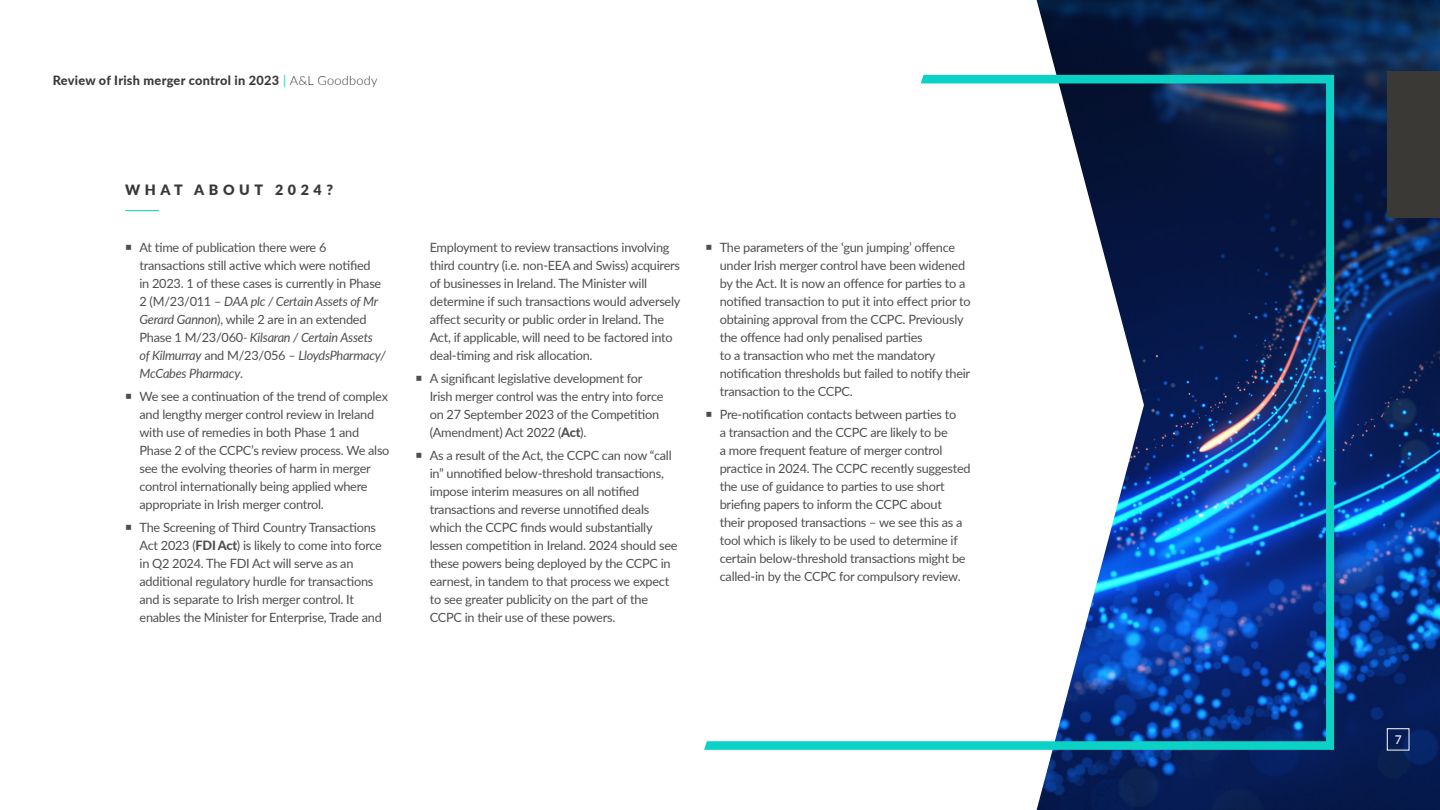
<style>
.page{position:relative;width:1440px;height:810px;background:#fff}
.page>*{position:absolute;margin:0;border:0;box-sizing:border-box;transform-origin:0 0}
.t1{font:900 14.25px "Lato";letter-spacing:.32em;color:#3b3936}
.t2{font:12.75px/18px "Lato";letter-spacing:-.02em;color:#4f4e4c}
.t3{font:800 12.75px "Lato";letter-spacing:.02em;color:#3b3936}
.t4{font:500 12px "Lato";color:#fff}
.s1{font-weight:400;color:#0bd2c5}
.s2{font-weight:300}
.s3{font-style:italic}
.s4{font-weight:800}
</style>
<div class="page">
<img style="left:1037px;top:0;width:403px;height:810px">
<svg style="left:704px;top:75px;width:630px;height:675px"></svg>
<div style="left:1388px;top:71px;width:52px;height:147px;background:#3b3936"></div>
<div style="left:1387px;top:728px;width:22px;height:22px;border:1px solid #fff"></div>
<svg style="left:125px;top:210px;width:35px;height:1px"></svg>
<svg style="left:707px;top:244px;width:4px;height:5px"></svg>
<svg style="left:707px;top:412px;width:4px;height:5px"></svg>
<p class="t3" style="left:53px;top:71px;width:326px">Review of Irish merger control in 2023 <span class="s1">|</span> <span class="s2">A&amp;L Goodbody</span></p>
<p class="t1" style="left:125px;top:179px;width:210px">WHAT ABOUT 2024?</p>
<p class="t2" style="left:140px;top:237px;width:248px">At time of publication there were 6 transactions still active which were notified<br>in 2023. 1 of these cases is currently in Phase 2 (M/23/011 – <span class="s3">DAA plc / Certain Assets of Mr Gerard Gannon</span>), while 2 are in an extended Phase 1 M/23/060<span class="s3">- Kilsaran / Certain Assets of Kilmurray</span> and M/23/056 <span class="s3">– LloydsPharmacy/ McCabes Pharmacy</span>.</p>
<p class="t2" style="left:140px;top:387px;width:251px">We see a continuation of the trend of complex and lengthy merger control review in Ireland with use of remedies in both Phase 1 and Phase 2 of the CCPC’s review process. We also see the evolving theories of harm in merger control internationally being applied where appropriate in Irish merger control.</p>
<p class="t2" style="left:140px;top:518px;width:244px">The Screening of Third Country Transactions Act 2023 (<span class="s4">FDI Act</span>) is likely to come into force in Q2 2024. The FDI Act will serve as an additional regulatory hurdle for transactions and is separate to Irish merger control. It enables the Minister for Enterprise, Trade and</p>
<p class="t2" style="left:430px;top:237px;width:252px">Employment to review transactions involving third country (i.e. non-EEA and Swiss) acquirers of businesses in Ireland. The Minister will determine if such transactions would adversely affect security or public order in Ireland. The Act, if applicable, will need to be factored into deal-timing and risk allocation.</p>
<p class="t2" style="left:430px;top:369px;width:235px">A significant legislative development for Irish merger control was the entry into force on 27 September 2023 of the Competition (Amendment) Act 2022 (<span class="s4">Act</span>).</p>
<p class="t2" style="left:430px;top:446px;width:249px">As a result of the Act, the CCPC can now “call in” unnotified below-threshold transactions, impose interim measures on all notified transactions and reverse unnotified deals which the CCPC finds would substantially lessen competition in Ireland. 2024 should see these powers being deployed by the CCPC in earnest, in tandem to that process we expect to see greater publicity on the part of the CCPC in their use of these powers.</p>
<p class="t2" style="left:720px;top:237px;width:252px">The parameters of the ‘gun jumping’ offence under Irish merger control have been widened by the Act. It is now an offence for parties to a notified transaction to put it into effect prior to obtaining approval from the CCPC. Previously the offence had only penalised parties<br>to a transaction who met the mandatory notification thresholds but failed to notify their transaction to the CCPC.</p>
<p class="t2" style="left:720px;top:405px;width:253px">Pre-notification contacts between parties to<br>a transaction and the CCPC are likely to be<br>a more frequent feature of merger control practice in 2024. The CCPC recently suggested the use of guidance to parties to use short briefing papers to inform the CCPC about<br>their proposed transactions – we see this as a tool which is likely to be used to determine if certain below-threshold transactions might be called-in by the CCPC for compulsory review.</p>
<p class="t4" style="left:1395px;top:731px;width:8px">7</p>
</div>
